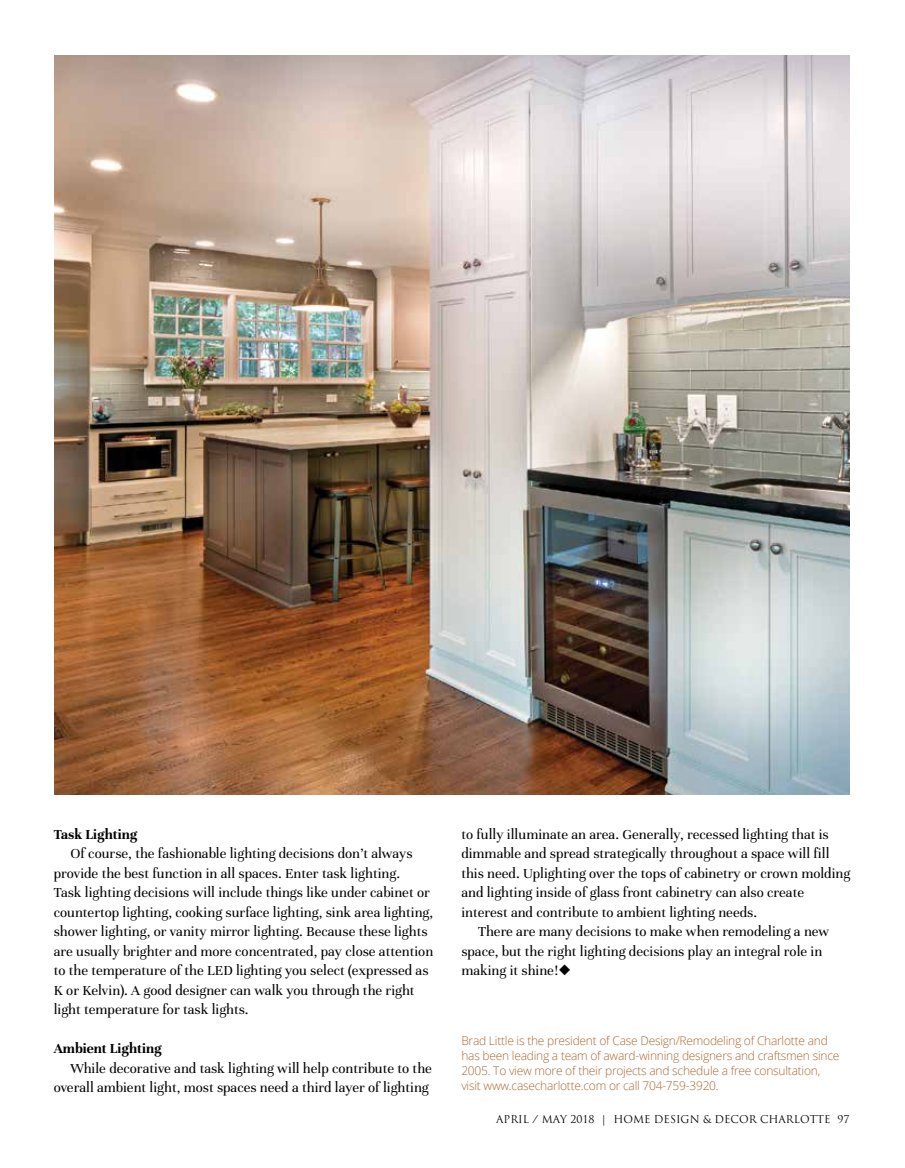
<style>
.page{position:relative;width:905px;height:1168px;background:#fff}
.page>*{position:absolute;margin:0;border:0;box-sizing:border-box;transform-origin:0 0}
.t1{font:15px/19.5px "Unna";color:#000}
.t2{font:700 15px "Unna";color:#000}
.t3{font:300 12px/15px "Open Sans";letter-spacing:-.02em;color:#ac6731}
.t4{font:10.5px "Trajan Pro";color:#000}
</style>
<div class="page">
<img style="left:54px;top:56px;width:795px;height:739px">
<p class="t2" style="left:54px;top:825px;width:85px">Task Lighting</p>
<p class="t1" style="left:54px;top:844px;width:381px;text-indent:17px">Of course, the fashionable lighting decisions don’t always provide the best function in all spaces. Enter task lighting.<br>Task lighting decisions will include things like under cabinet or countertop lighting, cooking surface lighting, sink area lighting, shower lighting, or vanity mirror lighting. Because these lights are usually brighter and more concentrated, pay close attention to the temperature of the LED lighting you select (expressed as K or Kelvin). A good designer can walk you through the right light temperature for task lights.</p>
<p class="t2" style="left:54px;top:1040px;width:109px">Ambient Lighting</p>
<p class="t1" style="left:54px;top:1058px;width:380px;text-align:right">While decorative and task lighting will help contribute to the overall ambient light, most spaces need a third layer of lighting</p>
<p class="t1" style="left:461px;top:824px;width:390px">to fully illuminate an area. Generally, recessed lighting that is dimmable and spread strategically throughout a space will fill this need. Uplighting over the tops of cabinetry or crown molding and lighting inside of glass front cabinetry can also create interest and contribute to ambient lighting needs.</p>
<p class="t1" style="left:461px;top:922px;width:369px;text-indent:17px">There are many decisions to make when remodeling a new space, but the right lighting decisions play an integral role in making it shine!◆</p>
<p class="t3" style="left:461px;top:1032px;width:379px">Brad Little is the president of Case Design/Remodeling of Charlotte and has been leading a team of award-winning designers and craftsmen since 2005. To view more of their projects and schedule a free consultation, visit www.casecharlotte.com or call 704-759-3920.</p>
<p class="t4" style="left:496px;top:1113px;width:355px">APRIL / MAY 2018 | HOME DESIGN &amp; DECOR CHARLOTTE 97</p>
</div>
